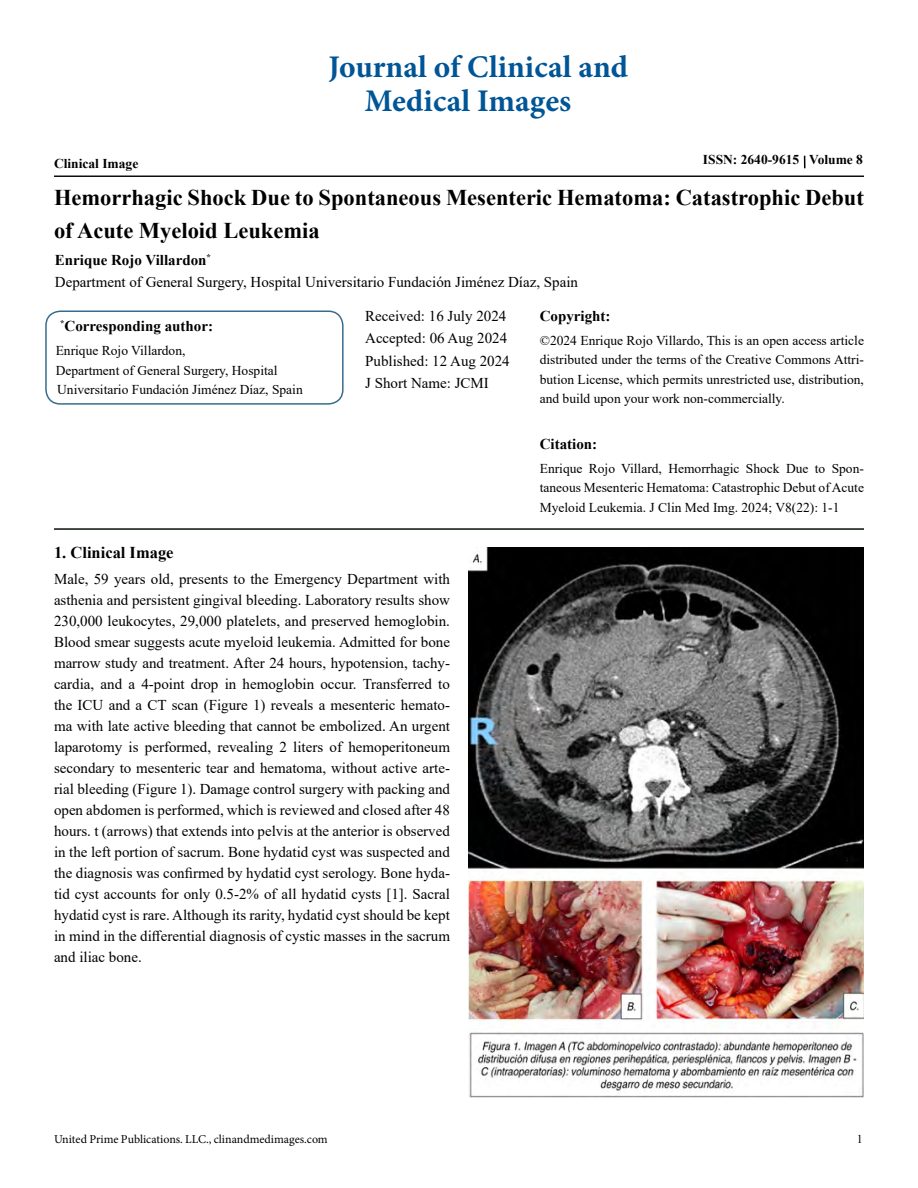
<style>
.page{position:relative;width:918px;height:1188px;background:#fff}
.page>*{position:absolute;margin:0;border:0;box-sizing:border-box;transform-origin:0 0}
.t1{font:700 31.5px/34.5px "Minion Pro";color:#005596}
.t2{font:700 22.5px/33px "Times New Roman";color:#000}
.t3{font:700 16.5px "Times New Roman";color:#000}
.t4{font:15px/21px "Times New Roman";color:#000}
.t5{font:700 15px "Times New Roman";color:#000}
.t6{font:13.5px/19.5px "Times New Roman";color:#000;text-align:justify}
.t7{font:700 13.5px "Times New Roman";color:#000}
.t8{font:12px "Minion Pro";letter-spacing:-.005em;color:#000}
.t9{font:12px "Times New Roman";color:#000}
.s1{font-weight:700}
</style>
<div class="page">
<hr style="left:54px;top:176px;width:810px;height:1px;background:#081208">
<svg style="left:804px;top:156px;width:2px;height:12px"></svg>
<div style="left:45px;top:310px;width:299px;height:95px;border:2px solid #386c8d;border-radius:14px"></div>
<hr style="left:54px;top:528px;width:810px;height:2px;background:#081208">
<img style="left:468px;top:548px;width:396px;height:550px">
<h1 class="t1" style="left:365px;top:49px;width:265px;text-indent:-36px">Journal of Clinical and<br>Medical Images</h1>
<p class="t7" style="left:54px;top:154px;width:86px">Clinical Image</p>
<p class="t7" style="left:703px;top:150px;width:162px">ISSN: 2640-9615 Volume 8</p>
<h2 class="t2" style="left:54px;top:180px;width:811px">Hemorrhagic Shock Due to Spontaneous Mesenteric Hematoma: Catastrophic Debut of Acute Myeloid Leukemia</h2>
<p class="t4" style="left:55px;top:248px;width:525px;line-height:22.5px"><span class="s1">Enrique Rojo Villardon</span><sup>*<br></sup>Department of General Surgery, Hospital Universitario Fundación Jiménez Díaz, Spain</p>
<p class="t5" style="left:60px;top:315px;width:154px"><sup>*</sup>Corresponding author:</p>
<p class="t6" style="left:56px;top:340px;width:249px;text-align:left">Enrique Rojo Villardon,<br>Department of General Surgery, Hospital<br>Universitario Fundación Jiménez Díaz, Spain</p>
<p class="t4" style="left:365px;top:304px;width:146px;line-height:22.5px">Received: 16 July 2024<br>Accepted: 06 Aug 2024<br>Published: 12 Aug 2024<br>J Short Name: JCMI</p>
<p class="t5" style="left:540px;top:305px;width:72px">Copyright:</p>
<p class="t6" style="left:540px;top:330px;width:326px">©2024 Enrique Rojo Villardo, This is an open access article distributed under the terms of the Creative Commons Attri&shy;bution License, which permits unrestricted use, distribution, and build upon your work non-commercially.</p>
<p class="t5" style="left:540px;top:433px;width:59px">Citation:</p>
<p class="t6" style="left:540px;top:458px;width:326px">Enrique Rojo Villard, Hemorrhagic Shock Due to Spon&shy;taneous Mesenteric Hematoma: Catastrophic Debut of Acute Myeloid Leukemia. J Clin Med Img. 2024; V8(22): 1-1</p>
<p class="t3" style="left:54px;top:541px;width:121px">1. Clinical Image</p>
<p class="t4" style="left:54px;top:568px;width:398px;text-align:justify">Male, 59 years old, presents to the Emergency Department with asthenia and persistent gingival bleeding. Laboratory results show 230,000 leukocytes, 29,000 platelets, and preserved hemoglobin.<br>Blood smear suggests acute myeloid leukemia. Admitted for bone marrow study and treatment. After 24 hours, hypotension, tachy&shy;cardia, and a 4-point drop in hemoglobin occur. Transferred to the ICU and a CT scan (Figure 1) reveals a mesenteric hemato&shy;ma with late active bleeding that cannot be embolized. An urgent laparotomy is performed, revealing 2 liters of hemoperitoneum secondary to mesenteric tear and hematoma, without active arte&shy;rial bleeding (Figure 1). Damage control surgery with packing and open abdomen is performed, which is reviewed and closed after 48 hours. t (arrows) that extends into pelvis at the anterior is observed in the left portion of sacrum. Bone hydatid cyst was suspected and the diagnosis was confirmed by hydatid cyst serology. Bone hyda&shy;tid cyst accounts for only 0.5-2% of all hydatid cysts [1]. Sacral hydatid cyst is rare. Although its rarity, hydatid cyst should be kept in mind in the differential diagnosis of cystic masses in the sacrum and iliac bone.</p>
<p class="t8" style="left:54px;top:1131px;width:275px">United Prime Publications. LLC., clinandmedimages.com</p>
<p class="t9" style="left:857px;top:1130px;width:7px">1</p>
</div>
